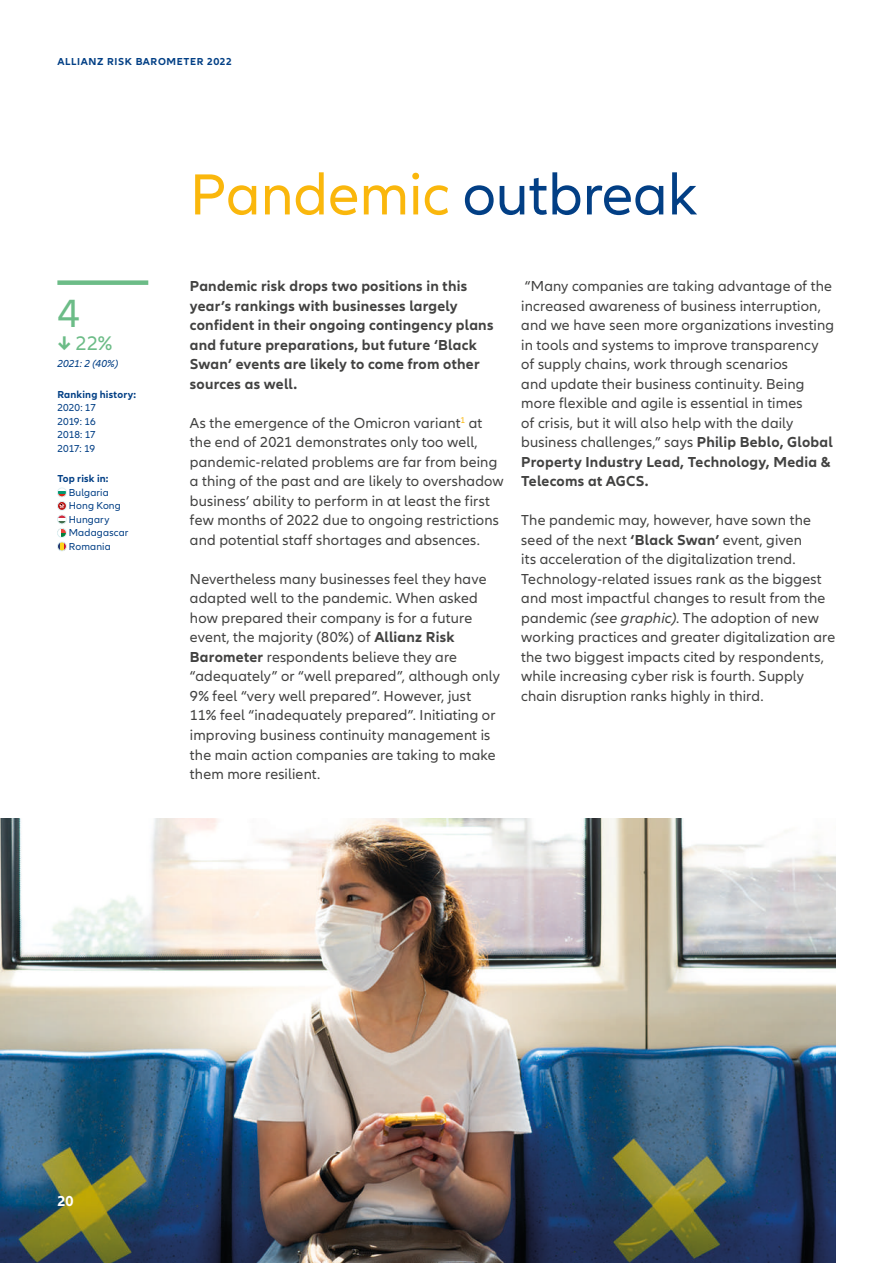
<style>
.page{position:relative;width:893px;height:1263px;background:#fff}
.page>*{position:absolute;margin:0;border:0;box-sizing:border-box;transform-origin:0 0}
.t1{font:60px "Allianz Neo";color:#fab70c}
.t2{font:40.8px "Allianz Neo";color:#6cbc87}
.t3{font:20.4px "Allianz Neo";color:#6cbc87}
.t4{font:15px/19.5px "Allianz Neo";letter-spacing:.01em;color:#424241}
.t5{font:700 15px/19.5px "Allianz Neo";letter-spacing:.015em;color:#424241}
.t6{font:700 15px "Allianz Neo";color:#fff}
.t7{font:10.5px/13.5px "Allianz Neo";letter-spacing:.015em;color:#023f85;text-align:justify}
.t8{font:700 10.5px "Allianz Neo";letter-spacing:.05em;color:#023f85}
.t9{font:700 10.5px "Allianz Neo";letter-spacing:.02em;color:#023f85}
.t10{font:italic 10.5px "Allianz Neo";letter-spacing:.01em;color:#023f85}
.t11{font:700 10.5px "Allianz Neo";letter-spacing:.015em;color:#023f85}
.s1{font-weight:700}
.s2{color:#023f85}
.s3{font-style:italic}
</style>
<div class="page">
<img style="left:0;top:818px;width:836px;height:445px">
<div style="left:57px;top:280px;width:91px;height:5px;background:#6cbc87"></div>
<svg style="left:57px;top:491px;width:9px;height:6px"></svg>
<div style="left:57px;top:488px;width:9px;height:9px;border:1px solid #e0f1f5;border-radius:50%"></div>
<svg style="left:60px;top:503px;width:4px;height:5px"></svg>
<div style="left:57px;top:501px;width:9px;height:9px;border:1px solid #e0f1f5;border-radius:50%"></div>
<div style="left:57px;top:515px;width:9px;height:9px;background:#44704f;border-radius:4px"></div>
<svg style="left:57px;top:515px;width:9px;height:6px"></svg>
<div style="left:57px;top:515px;width:9px;height:9px;border:1px solid #e0f1f5;border-radius:50%"></div>
<svg style="left:57px;top:528px;width:9px;height:23px"></svg>
<div style="left:57px;top:542px;width:9px;height:9px;border:1px solid #e0f1f5;border-radius:50%"></div>
<p class="t8" style="left:57px;top:56px;width:176px">ALLIANZ RISK BAROMETER 2022</p>
<h2 class="t2" style="left:57px;top:291px;width:24px">4</h2>
<h3 class="t3" style="left:57px;top:332px;width:56px"><span class="s1">↓</span> 22%</h3>
<p class="t10" style="left:57px;top:358px;width:63px">2021: 2 (40%)</p>
<p class="t9" style="left:57px;top:388px;width:80px">Ranking history:</p>
<p class="t7" style="left:57px;top:401px;width:40px">2020: 17<br>2019: 16<br>2018: 17<br>2017: 19</p>
<p class="t11" style="left:57px;top:473px;width:53px">Top risk in:</p>
<p class="t7" style="left:69px;top:486px;width:61px;text-align:left">Bulgaria<br>Hong Kong<br>Hungary<br>Madagascar<br>Romania</p>
<h1 class="t1" style="left:190px;top:160px;width:509px">Pandemic <span class="s2">outbreak</span></h1>
<p class="t5" style="left:190px;top:277px;width:305px">Pandemic risk drops two positions in this year’s rankings with businesses largely confident in their ongoing contingency plans and future preparations, but future ‘Black Swan’ events are likely to come from other sources as well.</p>
<p class="t4" style="left:190px;top:414px;width:315px">As the emergence of the Omicron variant<sup>1</sup> at the end of 2021 demonstrates only too well, pandemic-related problems are far from being a thing of the past and are likely to overshadow business’ ability to perform in at least the first few months of 2022 due to ongoing restrictions and potential staff shortages and absences.</p>
<p class="t4" style="left:190px;top:570px;width:312px">Nevertheless many businesses feel they have adapted well to the pandemic. When asked how prepared their company is for a future event, the majority (80%) of <span class="s1">Allianz Risk Barometer</span> respondents believe they are “adequately” or “well prepared”, although only 9% feel “very well prepared”. However, just 11% feel “inadequately prepared”. Initiating or improving business continuity management is the main action companies are taking to make them more resilient.</p>
<p class="t4" style="left:521px;top:277px;width:314px">“Many companies are taking advantage of the increased awareness of business interruption, and we have seen more organizations investing in tools and systems to improve transparency of supply chains, work through scenarios<br>and update their business continuity. Being more flexible and agile is essential in times<br>of crisis, but it will also help with the daily business challenges,” says <span class="s1">Philip Beblo, Global Property Industry Lead, Technology, Media &amp; Telecoms at AGCS.</span></p>
<p class="t4" style="left:521px;top:511px;width:316px">The pandemic may, however, have sown the seed of the next <span class="s1">‘Black Swan’</span> event, given<br>its acceleration of the digitalization trend.<br>Technology-related issues rank as the biggest and most impactful changes to result from the pandemic <span class="s3">(see graphic)</span>. The adoption of new working practices and greater digitalization are the two biggest impacts cited by respondents, while increasing cyber risk is fourth. Supply chain disruption ranks highly in third.</p>
<p class="t6" style="left:57px;top:1192px;width:18px">20</p>
</div>
